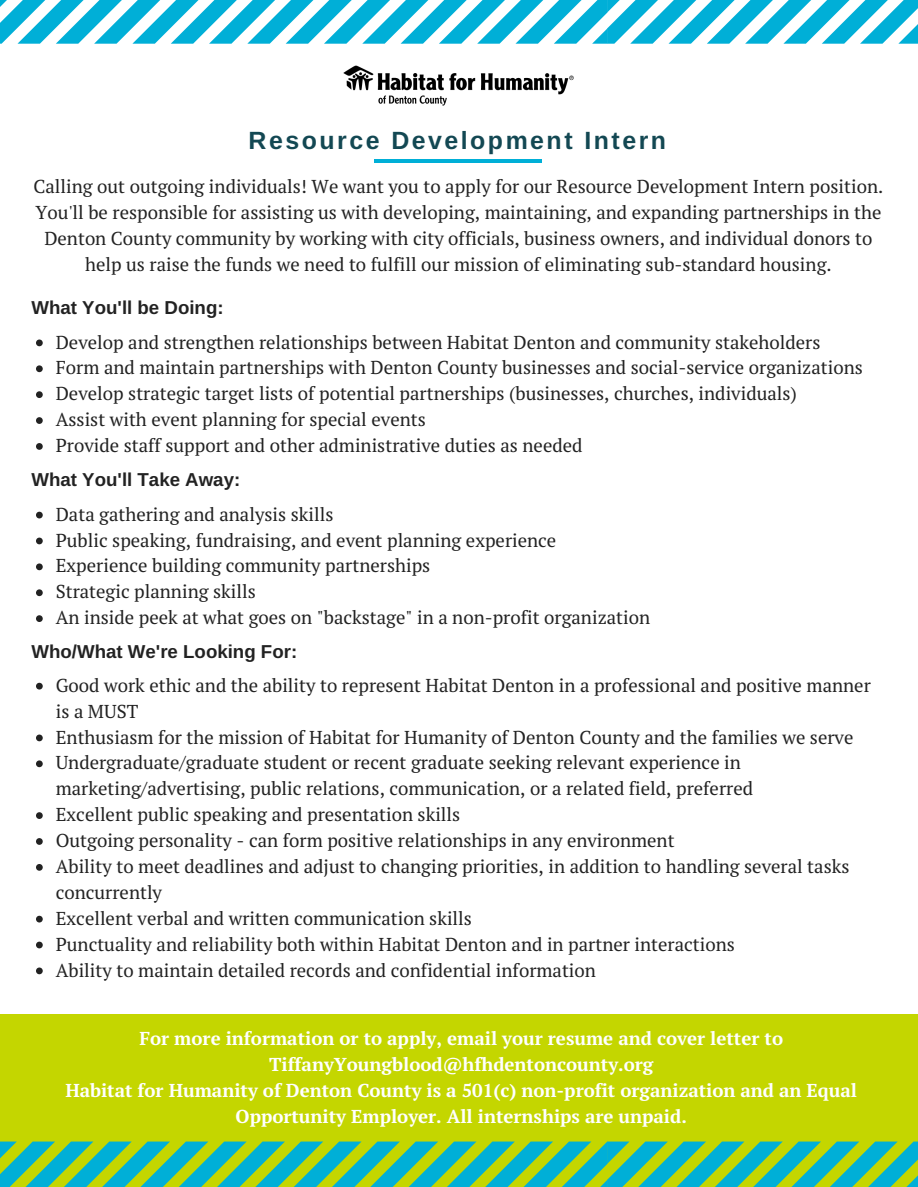
<style>
.page{position:relative;width:918px;height:1187px;background:#fff}
.page>*{position:absolute;margin:0;border:0;box-sizing:border-box;transform-origin:0 0}
.t1{font:700 24.9px "Arimo";letter-spacing:.1em;color:#134853}
.t2{font:18.75px/25.8px "PT Serif";color:#222}
.t3{font:700 18.75px/25.8px "PT Serif";color:#fff;text-align:center}
.t4{font:700 18.75px "Arimo";color:#222}
</style>
<div class="page">
<svg style="left:0;top:0;width:918px;height:44px"></svg>
<div style="left:0;top:1014px;width:918px;height:172px;background:#c4d600"></div>
<svg style="left:0;top:1141px;width:918px;height:45px"></svg>
<hr style="left:375px;top:159px;width:167px;height:4px;background:#00afd7">
<img style="left:343px;top:65px;width:231px;height:41px">
<svg style="left:36px;top:339px;width:7px;height:7px"></svg>
<svg style="left:36px;top:365px;width:7px;height:7px"></svg>
<svg style="left:36px;top:391px;width:7px;height:7px"></svg>
<svg style="left:36px;top:417px;width:7px;height:7px"></svg>
<svg style="left:36px;top:443px;width:7px;height:7px"></svg>
<svg style="left:36px;top:512px;width:7px;height:6px"></svg>
<svg style="left:36px;top:537px;width:7px;height:7px"></svg>
<svg style="left:36px;top:563px;width:7px;height:7px"></svg>
<svg style="left:36px;top:589px;width:7px;height:7px"></svg>
<svg style="left:36px;top:615px;width:7px;height:7px"></svg>
<svg style="left:36px;top:682px;width:7px;height:7px"></svg>
<svg style="left:36px;top:734px;width:7px;height:7px"></svg>
<svg style="left:36px;top:760px;width:7px;height:7px"></svg>
<svg style="left:36px;top:812px;width:7px;height:7px"></svg>
<svg style="left:36px;top:838px;width:7px;height:6px"></svg>
<svg style="left:36px;top:864px;width:7px;height:6px"></svg>
<svg style="left:36px;top:915px;width:7px;height:7px"></svg>
<svg style="left:36px;top:941px;width:7px;height:7px"></svg>
<svg style="left:36px;top:967px;width:7px;height:7px"></svg>
<h1 class="t1" style="left:249px;top:127px;width:419px">Resource Development Intern</h1>
<p class="t2" style="left:34px;top:173px;width:851px;text-align:center">Calling out outgoing individuals! We want you to apply for our Resource Development Intern position.<br>You'll be responsible for assisting us with developing, maintaining, and expanding partnerships in the Denton County community by working with city officials, business owners, and individual donors to help us raise the funds we need to fulfill our mission of eliminating sub-standard housing.</p>
<p class="t4" style="left:32px;top:297px;width:194px">What You'll be Doing:</p>
<p class="t2" style="left:56px;top:328px;width:809px">Develop and strengthen relationships between Habitat Denton and community stakeholders Form and maintain partnerships with Denton County businesses and social-service organizations Develop strategic target lists of potential partnerships (businesses, churches, individuals)<br>Assist with event planning for special events<br>Provide staff support and other administrative duties as needed</p>
<p class="t4" style="left:32px;top:469px;width:210px">What You'll Take Away:</p>
<p class="t2" style="left:56px;top:501px;width:596px">Data gathering and analysis skills<br>Public speaking, fundraising, and event planning experience Experience building community partnerships<br>Strategic planning skills<br>An inside peek at what goes on "backstage" in a non-profit organization</p>
<p class="t4" style="left:32px;top:641px;width:267px">Who/What We're Looking For:</p>
<p class="t2" style="left:56px;top:672px;width:817px">Good work ethic and the ability to represent Habitat Denton in a professional and positive manner is a MUST<br>Enthusiasm for the mission of Habitat for Humanity of Denton County and the families we serve Undergraduate/graduate student or recent graduate seeking relevant experience in marketing/advertising, public relations, communication, or a related field, preferred<br>Excellent public speaking and presentation skills<br>Outgoing personality - can form positive relationships in any environment<br>Ability to meet deadlines and adjust to changing priorities, in addition to handling several tasks concurrently<br>Excellent verbal and written communication skills<br>Punctuality and reliability both within Habitat Denton and in partner interactions<br>Ability to maintain detailed records and confidential information</p>
<p class="t3" style="left:65px;top:1025px;width:793px">For more information or to apply, email your resume and cover letter to TiffanyYoungblood@hfhdentoncounty.org<br>Habitat for Humanity of Denton County is a 501(c) non-profit organization and an Equal Opportunity Employer. All internships are unpaid.</p>
</div>
